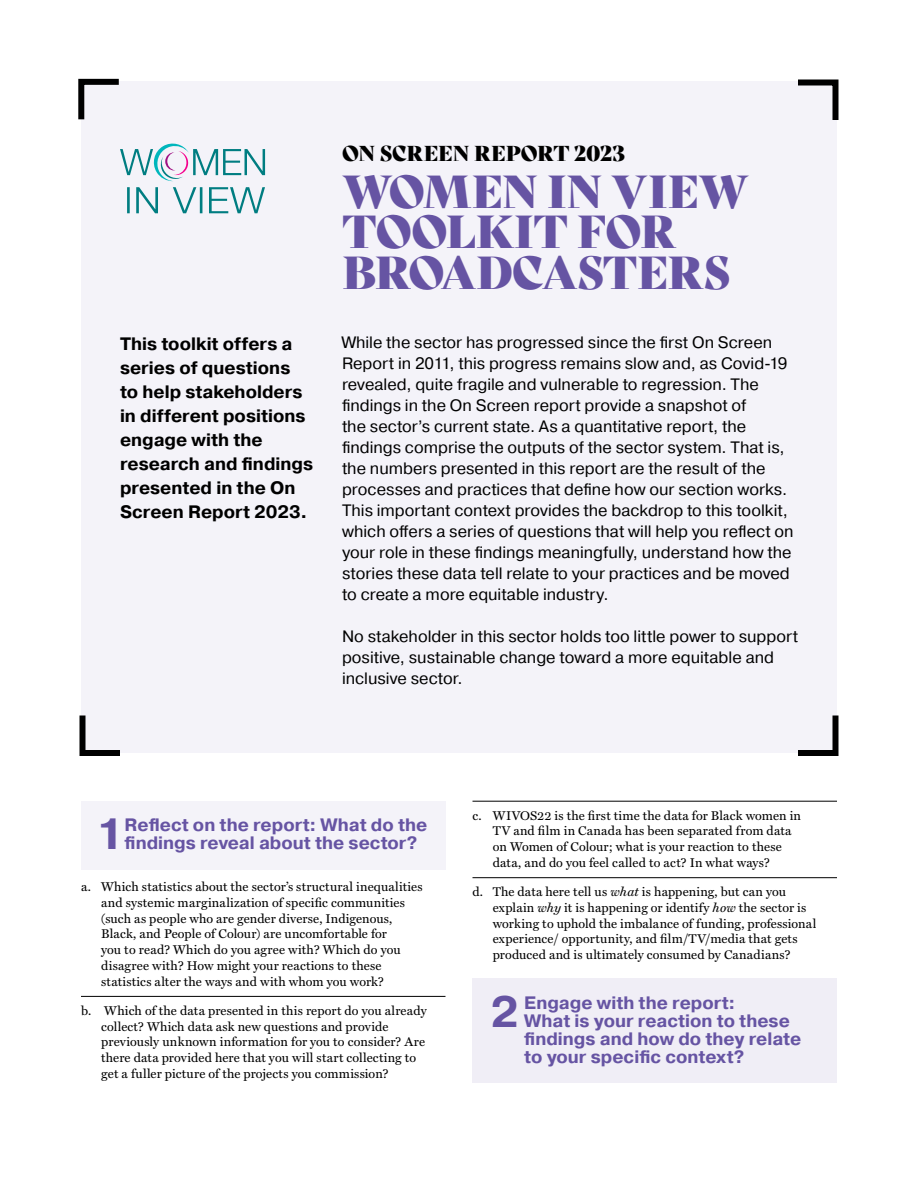
<style>
.page{position:relative;width:918px;height:1188px;background:#fff}
.page>*{position:absolute;margin:0;border:0;box-sizing:border-box;transform-origin:0 0}
.h1b_Reg_30_27_caps_purple{font:45px/40.5px "Bely Display";letter-spacing:-.015em;color:#6654a3}
.h2_Pragmatica_Black_12_12_purple{font:700 43.65px "Pragmatica";color:#6654a3}
.h1a_Reg_14pt_caps{font:21px "Bely Display";letter-spacing:-.01em;color:#000}
.h2_Pragmatica_Black_12_12_purple-2{font:700 18px/18px "Pragmatica";color:#6654a3}
.p1_intro_Bold_12_16{font:700 18px/24px "Pragmatica";color:#000}
.p1_intro_Book_11_14{font:16.5px/21px "Pragmatica";color:#000}
.t1{font:12.75px/15.8px "Miller Text";letter-spacing:.01em;color:#000}
.s1{font-style:italic}
</style>
<div class="page">
<div style="left:81px;top:81px;width:756px;height:672px;background:#f4f3f9"></div>
<div style="left:81px;top:801px;width:365px;height:68px;background:#f4f3f9"></div>
<hr style="left:81px;top:996px;width:365px;height:1px;background:#000">
<svg style="left:127px;top:187px;width:138px;height:26px"></svg>
<svg style="left:120px;top:144px;width:145px;height:37px"></svg>
<hr style="left:472px;top:801px;width:365px;height:1px;background:#000">
<hr style="left:472px;top:877px;width:365px;height:1px;background:#000">
<div style="left:472px;top:978px;width:365px;height:105px;background:#f0eef6"></div>
<svg style="left:78px;top:78px;width:41px;height:42px"></svg>
<svg style="left:798px;top:715px;width:41px;height:41px"></svg>
<svg style="left:798px;top:79px;width:41px;height:41px"></svg>
<svg style="left:79px;top:715px;width:41px;height:41px"></svg>
<p class="p1_intro_Bold_12_16" style="left:120px;top:332px;width:195px">This toolkit offers a series of questions<br>to help stakeholders in different positions engage with the research and findings presented in the On<br>Screen Report 2023.</p>
<h1 class="h1a_Reg_14pt_caps" style="left:342px;top:136px;width:284px">ON SCREEN REPORT 2023</h1>
<h1 class="h1b_Reg_30_27_caps_purple" style="left:342px;top:168px;width:409px">WOMEN IN VIEW<br>TOOLKIT FOR<br>BROADCASTERS</h1>
<p class="p1_intro_Book_11_14" style="left:342px;top:333px;width:453px">While the sector has progressed since the first On Screen Report in 2011, this progress remains slow and, as Covid-19 revealed, quite fragile and vulnerable to regression. The findings in the On Screen report provide a snapshot of<br>the sector’s current state. As a quantitative report, the findings comprise the outputs of the sector system. That is, the numbers presented in this report are the result of the processes and practices that define how our section works.<br>This important context provides the backdrop to this toolkit, which offers a series of questions that will help you reflect on your role in these findings meaningfully, understand how the stories these data tell relate to your practices and be moved to create a more equitable industry.</p>
<p class="p1_intro_Book_11_14" style="left:342px;top:627px;width:458px">No stakeholder in this sector holds too little power to support positive, sustainable change toward a more equitable and inclusive sector.</p>
<h2 class="h2_Pragmatica_Black_12_12_purple" style="left:96px;top:806px;width:30px">1</h2>
<h2 class="h2_Pragmatica_Black_12_12_purple-2" style="left:125px;top:816px;width:304px">Reflect on the report: What do the findings reveal about the sector?</h2>
<p class="t1" style="left:101px;top:878px;width:323px;text-indent:-20px">a. Which statistics about the sector’s structural inequalities and systemic marginalization of specific communities (such as people who are gender diverse, Indigenous, Black, and People of Colour) are uncomfortable for<br>you to read? Which do you agree with? Which do you disagree with? How might your reactions to these statistics alter the ways and with whom you work?</p>
<p class="t1" style="left:101px;top:1002px;width:327px;text-indent:-20px">b. Which of the data presented in this report do you already collect? Which data ask new questions and provide previously unknown information for you to consider? Are there data provided here that you will start collecting to get a fuller picture of the projects you commission?</p>
<p class="t1" style="left:493px;top:807px;width:310px;text-indent:-20px">c. WIVOS22 is the first time the data for Black women in TV and film in Canada has been separated from data on Women of Colour; what is your reaction to these data, and do you feel called to act? In what ways?</p>
<p class="t1" style="left:493px;top:883px;width:325px;text-indent:-20px">d. The data here tell us <span class="s1">what</span> is happening, but can you explain <span class="s1">why</span> it is happening or identify <span class="s1">how</span> the sector is working to uphold the imbalance of funding, professional experience/ opportunity, and film/TV/media that gets produced and is ultimately consumed by Canadians?</p>
<h2 class="h2_Pragmatica_Black_12_12_purple" style="left:490px;top:983px;width:30px">2</h2>
<h2 class="h2_Pragmatica_Black_12_12_purple-2" style="left:524px;top:994px;width:279px">Engage with the report:<br>What is your reaction to these findings and how do they relate to your specific context?</h2>
</div>
